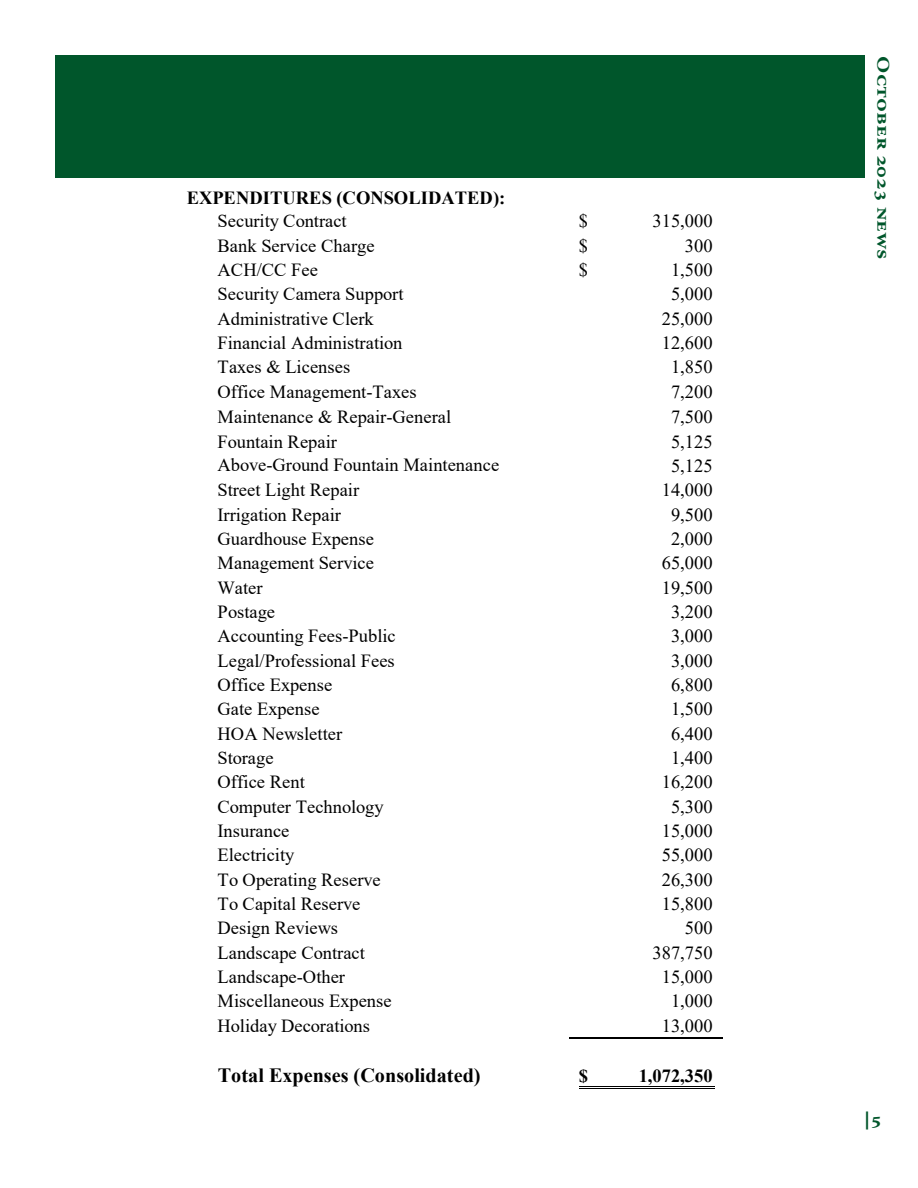
<style>
.page{position:relative;width:918px;height:1188px;background:#fff}
.page>*{position:absolute;margin:0;border:0;box-sizing:border-box;transform-origin:0 0}
.t1{font:700 20.25px "Times New Roman";color:#000}
.t2{font:18.45px "Times New Roman";color:#000}
.t3{font:700 18.45px "Times New Roman";color:#000}
.t4{font:700 18px "Minion Pro";color:#00562b;scale:1.25 1}
</style>
<div class="page">
<hr style="left:579px;top:1086px;width:135px;height:1px;background:#000">
<hr style="left:579px;top:1088px;width:135px;height:1px;background:#000">
<hr style="left:569px;top:1037px;width:153px;height:2px;background:#000">
<div style="left:55px;top:56px;width:810px;height:122px;background:#00562b"></div>
<p class="t3" style="left:187px;top:185px;width:320px">EXPENDITURES (CONSOLIDATED):</p>
<p class="t2" style="left:218px;top:208px;width:131px">Security Contract</p>
<p class="t2" style="left:579px;top:208px;width:11px">$</p>
<p class="t2" style="left:653px;top:208px;width:62px">315,000</p>
<p class="t2" style="left:218px;top:233px;width:159px">Bank Service Charge</p>
<p class="t2" style="left:579px;top:233px;width:11px">$</p>
<p class="t2" style="left:685px;top:233px;width:29px">300</p>
<p class="t2" style="left:218px;top:257px;width:102px">ACH/CC Fee</p>
<p class="t2" style="left:579px;top:257px;width:11px">$</p>
<p class="t2" style="left:671px;top:257px;width:43px">1,500</p>
<p class="t2" style="left:218px;top:281px;width:187px">Security Camera Support</p>
<p class="t2" style="left:671px;top:281px;width:43px">5,000</p>
<p class="t2" style="left:218px;top:306px;width:158px">Administrative Clerk</p>
<p class="t2" style="left:662px;top:306px;width:52px">25,000</p>
<p class="t2" style="left:218px;top:330px;width:186px">Financial Administration</p>
<p class="t2" style="left:662px;top:330px;width:52px">12,600</p>
<p class="t2" style="left:218px;top:354px;width:134px">Taxes &amp; Licenses</p>
<p class="t2" style="left:671px;top:354px;width:43px">1,850</p>
<p class="t2" style="left:218px;top:378px;width:201px">Office Management-Taxes</p>
<p class="t2" style="left:671px;top:378px;width:43px">7,200</p>
<p class="t2" style="left:218px;top:404px;width:235px">Maintenance &amp; Repair-General</p>
<p class="t2" style="left:671px;top:404px;width:43px">7,500</p>
<p class="t2" style="left:218px;top:428px;width:121px">Fountain Repair</p>
<p class="t2" style="left:671px;top:428px;width:43px">5,125</p>
<p class="t2" style="left:218px;top:451px;width:283px">Above-Ground Fountain Maintenance</p>
<p class="t2" style="left:671px;top:453px;width:43px">5,125</p>
<p class="t2" style="left:218px;top:477px;width:143px">Street Light Repair</p>
<p class="t2" style="left:662px;top:477px;width:52px">14,000</p>
<p class="t2" style="left:218px;top:501px;width:125px">Irrigation Repair</p>
<p class="t2" style="left:671px;top:501px;width:43px">9,500</p>
<p class="t2" style="left:218px;top:526px;width:158px">Guardhouse Expense</p>
<p class="t2" style="left:671px;top:526px;width:43px">2,000</p>
<p class="t2" style="left:218px;top:550px;width:158px">Management Service</p>
<p class="t2" style="left:662px;top:550px;width:52px">65,000</p>
<p class="t2" style="left:218px;top:574px;width:47px">Water</p>
<p class="t2" style="left:662px;top:574px;width:52px">19,500</p>
<p class="t2" style="left:218px;top:599px;width:59px">Postage</p>
<p class="t2" style="left:671px;top:599px;width:43px">3,200</p>
<p class="t2" style="left:218px;top:623px;width:180px">Accounting Fees-Public</p>
<p class="t2" style="left:671px;top:623px;width:43px">3,000</p>
<p class="t2" style="left:218px;top:647px;width:179px">Legal/Professional Fees</p>
<p class="t2" style="left:671px;top:647px;width:43px">3,000</p>
<p class="t2" style="left:218px;top:672px;width:116px">Office Expense</p>
<p class="t2" style="left:671px;top:672px;width:43px">6,800</p>
<p class="t2" style="left:218px;top:696px;width:104px">Gate Expense</p>
<p class="t2" style="left:671px;top:696px;width:43px">1,500</p>
<p class="t2" style="left:218px;top:720px;width:126px">HOA Newsletter</p>
<p class="t2" style="left:671px;top:720px;width:43px">6,400</p>
<p class="t2" style="left:218px;top:745px;width:58px">Storage</p>
<p class="t2" style="left:671px;top:745px;width:43px">1,400</p>
<p class="t2" style="left:218px;top:769px;width:89px">Office Rent</p>
<p class="t2" style="left:662px;top:769px;width:52px">16,200</p>
<p class="t2" style="left:218px;top:793px;width:168px">Computer Technology</p>
<p class="t2" style="left:671px;top:793px;width:43px">5,300</p>
<p class="t2" style="left:218px;top:818px;width:73px">Insurance</p>
<p class="t2" style="left:662px;top:818px;width:52px">15,000</p>
<p class="t2" style="left:218px;top:842px;width:78px">Electricity</p>
<p class="t2" style="left:662px;top:842px;width:52px">55,000</p>
<p class="t2" style="left:218px;top:866px;width:165px">To Operating Reserve</p>
<p class="t2" style="left:662px;top:866px;width:52px">26,300</p>
<p class="t2" style="left:218px;top:891px;width:144px">To Capital Reserve</p>
<p class="t2" style="left:662px;top:891px;width:52px">15,800</p>
<p class="t2" style="left:218px;top:915px;width:122px">Design Reviews</p>
<p class="t2" style="left:685px;top:915px;width:29px">500</p>
<p class="t2" style="left:218px;top:939px;width:149px">Landscape Contract</p>
<p class="t2" style="left:653px;top:939px;width:62px">387,750</p>
<p class="t2" style="left:218px;top:964px;width:129px">Landscape-Other</p>
<p class="t2" style="left:662px;top:964px;width:52px">15,000</p>
<p class="t2" style="left:218px;top:988px;width:176px">Miscellaneous Expense</p>
<p class="t2" style="left:671px;top:988px;width:43px">1,000</p>
<p class="t2" style="left:218px;top:1012px;width:154px">Holiday Decorations</p>
<p class="t2" style="left:662px;top:1012px;width:52px">13,000</p>
<p class="t1" style="left:218px;top:1061px;width:264px">Total Expenses (Consolidated)</p>
<p class="t3" style="left:579px;top:1063px;width:11px">$</p>
<p class="t3" style="left:639px;top:1063px;width:75px">1,072,350</p>
<p class="t4" style="left:896px;top:56px;width:164px;rotate:90deg">October 2023 news</p>
<p class="t4" style="left:864px;top:1107px;width:16px">|5</p>
</div>
